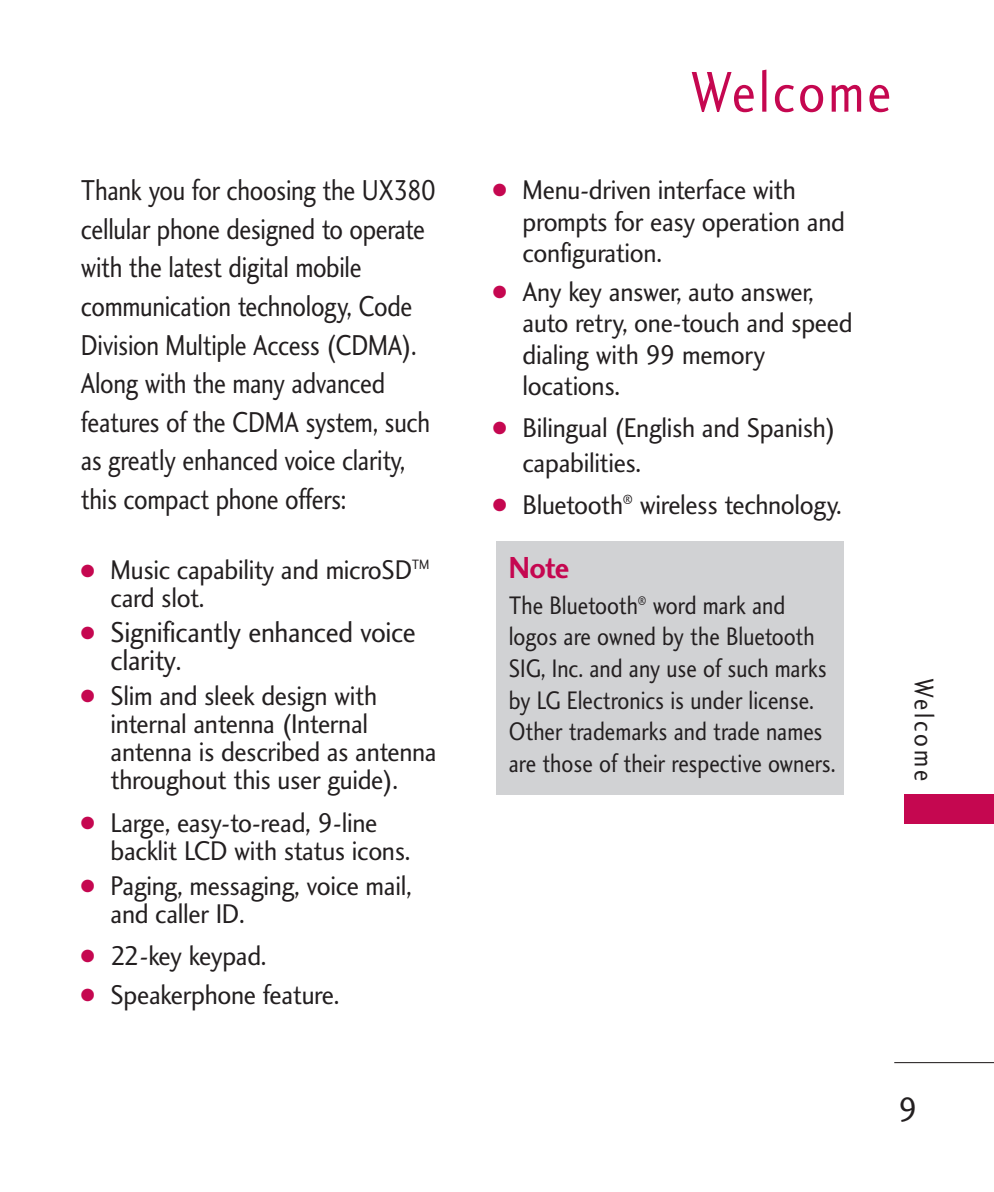
<style>
.page{position:relative;width:994px;height:1192px;background:#fff}
.page>*{position:absolute;margin:0;border:0;box-sizing:border-box;transform-origin:0 0}
.t1{font:59.5px "Charlotte Sans Book Let Plain";letter-spacing:.06em;color:#c50750;scale:.85 1}
.t2{font:35px "Charlotte Sans Book Let Plain";color:#231f20;scale:.93 1}
.t3{font:31.5px "Charlotte Sans Bold Let Plain";color:#c50750;scale:.92 1}
.t4{font:29.75px/38.5px "Charlotte Sans Book Plain";letter-spacing:-.01em;color:#231f20;scale:.85 1}
.t5{font:29.75px/28px "Charlotte Sans Book Plain";letter-spacing:-.01em;color:#231f20;scale:.93 1}
.t6{font:28px/28px "Charlotte Sans Book Plain";letter-spacing:-.01em;color:#231f20;scale:.93 1}
.t7{font:28px "Charlotte Sans Book Plain";letter-spacing:-.035em;color:#231f20;scale:.93 1}
.t8{font:28px "Charlotte Sans Book Let Plain";letter-spacing:.12em;color:#231f20;scale:.85 1}
.t9{font:26.25px/31.5px "Charlotte Sans Book Plain";color:#231f20;scale:.85 1}
.s1{color:#c50750}
.s2{font-size:28px}
</style>
<div class="page">
<svg style="left:496px;top:541px;width:498px;height:523px"></svg>
<p class="t4" style="left:81px;top:174px;width:419px">Thank you for choosing the UX380 cellular phone designed to operate with the latest digital mobile communication technology, Code<br>Division Multiple Access (CDMA).<br>Along with the many advanced features of the CDMA system, such as greatly enhanced voice clarity, this compact phone offers:</p>
<p class="t6" style="left:111px;top:558px;width:344px;text-indent:-30px"><span class="s1">●</span> Music capability and microSD<sup>TM </sup>card slot.</p>
<p class="t5" style="left:111px;top:621px;width:330px;text-indent:-30px"><span class="s1">●</span> Significantly enhanced voice clarity<span class="s2">.</span></p>
<p class="t6" style="left:111px;top:684px;width:352px;text-indent:-30px"><span class="s1">●</span> Slim and sleek design with internal antenna (Internal antenna is described as antenna throughout this user guide).</p>
<p class="t6" style="left:111px;top:811px;width:324px;text-indent:-30px"><span class="s1">●</span> Large, easy-to-read, 9-line backlit LCD with status icons.</p>
<p class="t6" style="left:111px;top:874px;width:325px;text-indent:-30px"><span class="s1">●</span> Paging, messaging, voice mail, and caller ID.</p>
<p class="t7" style="left:81px;top:944px;width:201px"><span class="s1">●</span> 22-key keypad.</p>
<p class="t6" style="left:81px;top:982px;width:280px"><span class="s1">●</span> Speakerphone feature.</p>
<h1 class="t1" style="left:690px;top:70px;width:238px">Welcome</h1>
<p class="t6" style="left:522px;top:176px;width:348px;line-height:31.5px;text-indent:-30px"><span class="s1">●</span> Menu-driven interface with prompts for easy operation and configuration.</p>
<p class="t6" style="left:522px;top:278px;width:356px;line-height:31.5px;text-indent:-30px"><span class="s1">●</span> Any key answer, auto answer, auto retry, one-touch and speed dialing with 99 memory locations.</p>
<p class="t6" style="left:522px;top:413px;width:338px;line-height:35px;text-indent:-30px"><span class="s1">●</span> Bilingual (English and Spanish) capabilities.</p>
<p class="t6" style="left:493px;top:493px;width:377px"><span class="s1">●</span> Bluetooth<sup>®</sup> wireless technology.</p>
<p class="t3" style="left:508px;top:555px;width:67px">Note</p>
<p class="t9" style="left:508px;top:591px;width:386px">The Bluetooth<sup>®</sup> word mark and logos are owned by the Bluetooth SIG, Inc. and any use of such marks by LG Electronics is under license.<br>Other trademarks and trade names are those of their respective owners.</p>
<p class="t8" style="left:934px;top:677px;width:123px;rotate:90deg">Welcome</p>
<p class="t2" style="left:898px;top:1096px;width:23px">9</p>
</div>
